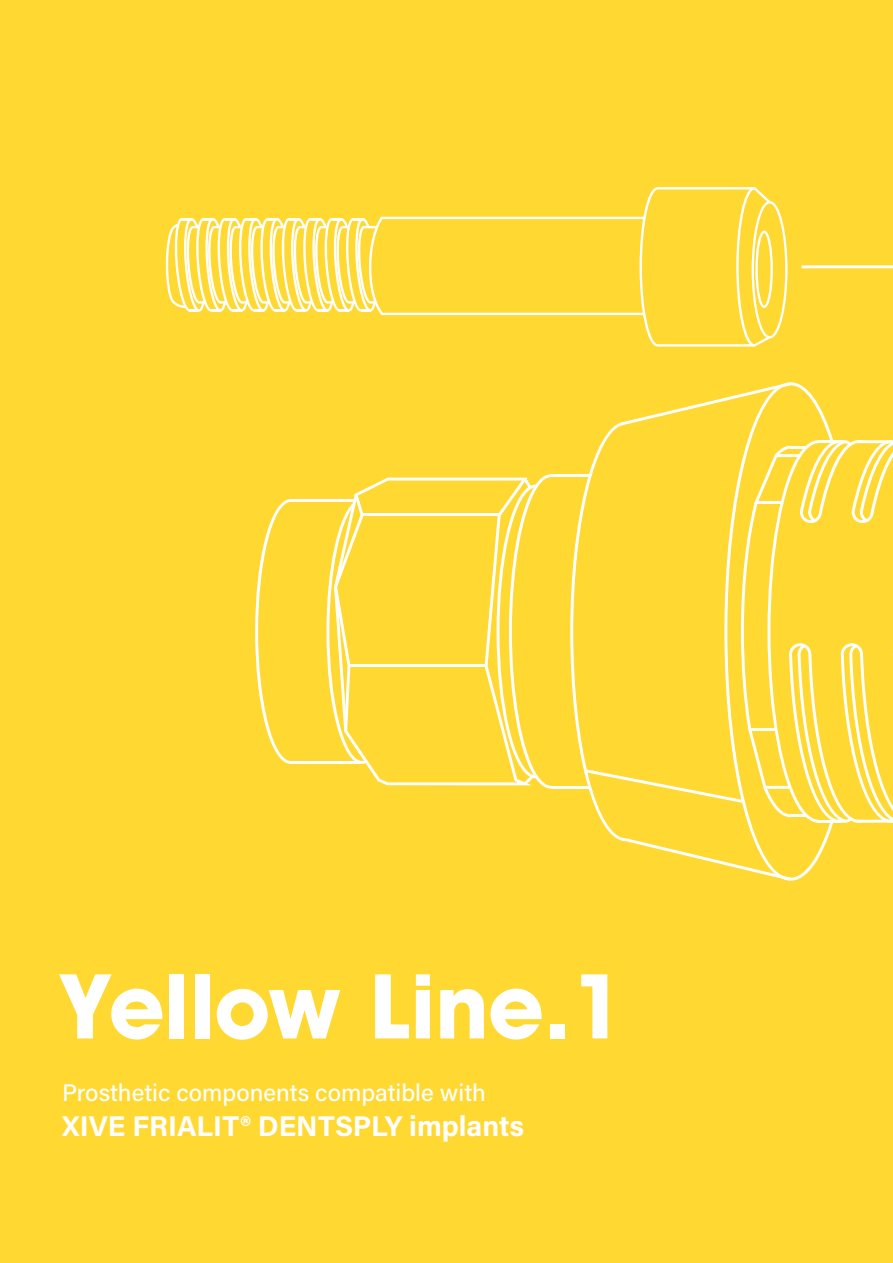
<style>
.page{position:relative;width:893px;height:1263px;background:#ffd831}
.page>*{position:absolute;margin:0;border:0;box-sizing:border-box;transform-origin:0 0}
.t1{font:700 90px "ITC Avant Garde";color:#fff}
.t2{font:700 28.5px "Acumin Pro";color:#fff}
.t3{font:500 24px "Acumin Pro";color:#fff}
</style>
<div class="page">
<svg style="left:166px;top:187px;width:622px;height:160px"></svg>
<svg style="left:255px;top:499px;width:36px;height:265px"></svg>
<svg style="left:570px;top:382px;width:323px;height:498px"></svg>
<svg style="left:354px;top:478px;width:143px;height:307px"></svg>
<hr style="left:362px;top:513px;width:137px;height:3px;background:#fff">
<hr style="left:349px;top:664px;width:138px;height:3px;background:#fff">
<svg style="left:497px;top:474px;width:54px;height:315px"></svg>
<hr style="left:291px;top:761px;width:71px;height:3px;background:#fff">
<hr style="left:291px;top:499px;width:64px;height:3px;background:#fff">
<svg style="left:326px;top:495px;width:41px;height:269px"></svg>
<hr style="left:551px;top:786px;width:38px;height:3px;background:#fff">
<hr style="left:551px;top:474px;width:39px;height:3px;background:#fff">
<hr style="left:801px;top:265px;width:92px;height:3px;background:#fff">
<h1 class="t1" style="left:62px;top:952px;width:564px">Yellow Line.1</h1>
<p class="t3" style="left:62px;top:1076px;width:425px">Prosthetic components compatible with</p>
<p class="t2" style="left:62px;top:1105px;width:463px">XIVE FRIALIT® DENTSPLY implants</p>
</div>
